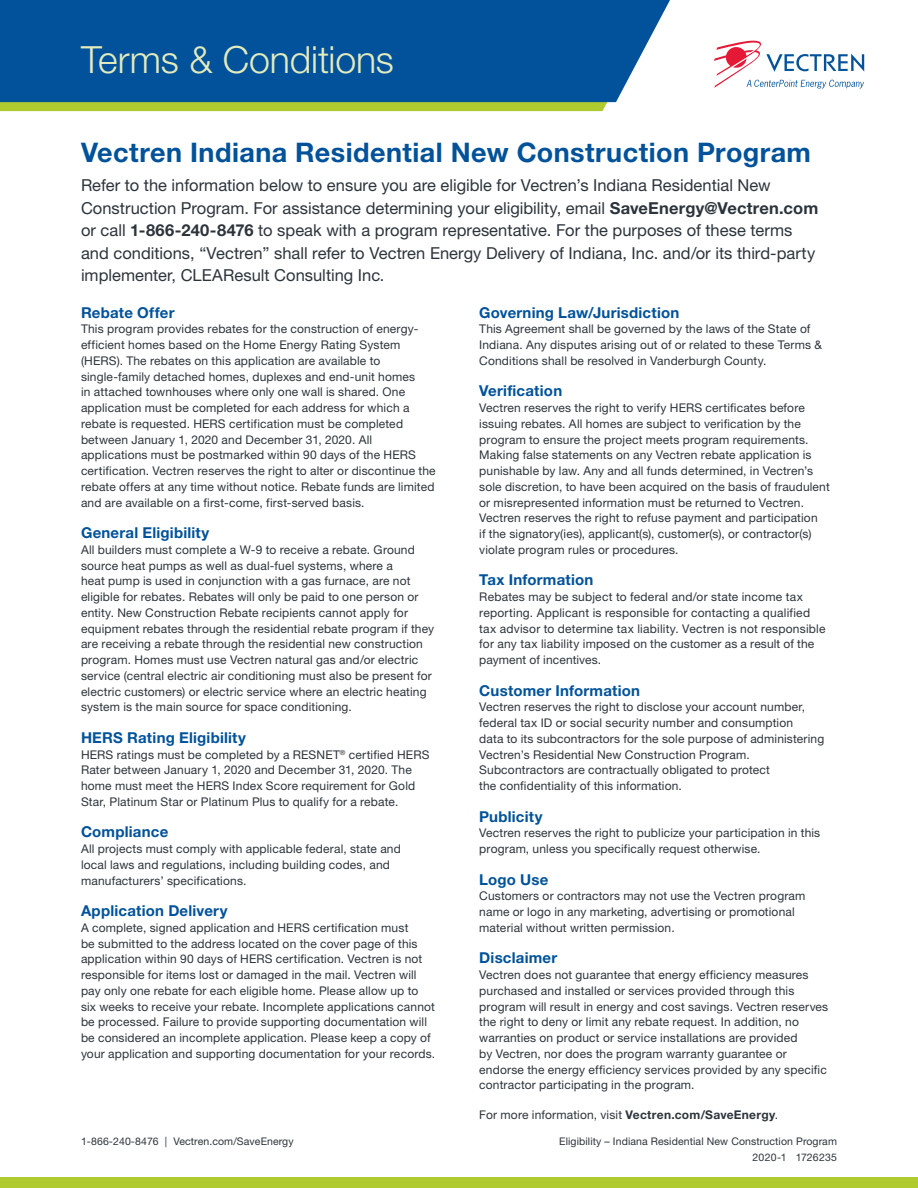
<style>
.page{position:relative;width:918px;height:1188px;background:#fff}
.page>*{position:absolute;margin:0;border:0;box-sizing:border-box;transform-origin:0 0}
.t1{font:300 37.5px "Helvetica Neue LT Std";letter-spacing:-.005em;color:#e4ecbe}
.t2{font:700 27px "Helvetica Neue LT Std";letter-spacing:.015em;color:#01529a}
.Body_-_bold{font:16.5px/22.5px "Helvetica Neue LT Std";color:#2c343b}
.Body_-_bold-2{font:700 15px "Helvetica Neue LT Std";letter-spacing:.015em;color:#01529a}
.Body{font:12px/15.8px "Helvetica Neue LT Std";letter-spacing:.015em;color:#2c343b}
.t3{font:10.5px "Helvetica Neue LT Std";letter-spacing:.01em;color:#2c343b}
.s1{font-weight:700}
</style>
<div class="page">
<svg style="left:0;top:102px;width:616px;height:9px;background:#adca35"></svg>
<div style="left:0;top:0;width:670px;height:102px;background:#01529a"></div>
<div style="left:0;top:1177px;width:918px;height:11px;background:#afcb30"></div>
<svg style="left:714px;top:41px;width:150px;height:48px"></svg>
<h1 class="t1" style="left:81px;top:37px;width:315px">Terms &amp; Conditions</h1>
<h2 class="t2" style="left:81px;top:136px;width:732px">Vectren Indiana Residential New Construction Program</h2>
<p class="Body_-_bold" style="left:81px;top:174px;width:739px">Refer to the information below to ensure you are eligible for Vectren’s Indiana Residential New Construction Program. For assistance determining your eligibility, email <span class="s1">SaveEnergy@Vectren.com </span>or call <span class="s1">1-866-240-8476</span> to speak with a program representative. For the purposes of these terms and conditions, “Vectren” shall refer to Vectren Energy Delivery of Indiana, Inc. and/or its third-party implementer, CLEAResult Consulting Inc.</p>
<p class="Body_-_bold-2" style="left:81px;top:303px;width:95px">Rebate Offer</p>
<p class="Body" style="left:81px;top:321px;width:356px">This program provides rebates for the construction of energy&shy;efficient homes based on the Home Energy Rating System (HERS). The rebates on this application are available to single-family detached homes, duplexes and end-unit homes<br>in attached townhouses where only one wall is shared. One application must be completed for each address for which a rebate is requested. HERS certification must be completed between January 1, 2020 and December 31, 2020. All applications must be postmarked within 90 days of the HERS certification. Vectren reserves the right to alter or discontinue the rebate offers at any time without notice. Rebate funds are limited and are available on a first-come, first-served basis.</p>
<p class="Body_-_bold-2" style="left:81px;top:523px;width:130px">General Eligibility</p>
<p class="Body" style="left:81px;top:541px;width:355px">All builders must complete a W-9 to receive a rebate. Ground source heat pumps as well as dual-fuel systems, where a<br>heat pump is used in conjunction with a gas furnace, are not eligible for rebates. Rebates will only be paid to one person or entity. New Construction Rebate recipients cannot apply for equipment rebates through the residential rebate program if they are receiving a rebate through the residential new construction program. Homes must use Vectren natural gas and/or electric service (central electric air conditioning must also be present for electric customers) or electric service where an electric heating system is the main source for space conditioning.</p>
<p class="Body_-_bold-2" style="left:81px;top:728px;width:166px">HERS Rating Eligibility</p>
<p class="Body" style="left:81px;top:746px;width:350px">HERS ratings must be completed by a RESNET<sup>®</sup> certified HERS Rater between January 1, 2020 and December 31, 2020. The home must meet the HERS Index Score requirement for Gold Star, Platinum Star or Platinum Plus to qualify for a rebate.</p>
<p class="Body_-_bold-2" style="left:81px;top:823px;width:89px">Compliance</p>
<p class="Body" style="left:81px;top:841px;width:321px">All projects must comply with applicable federal, state and local laws and regulations, including building codes, and manufacturers’ specifications.</p>
<p class="Body_-_bold-2" style="left:81px;top:901px;width:148px">Application Delivery</p>
<p class="Body" style="left:81px;top:919px;width:356px">A complete, signed application and HERS certification must<br>be submitted to the address located on the cover page of this application within 90 days of HERS certification. Vectren is not responsible for items lost or damaged in the mail. Vectren will pay only one rebate for each eligible home. Please allow up to six weeks to receive your rebate. Incomplete applications cannot be processed. Failure to provide supporting documentation will be considered an incomplete application. Please keep a copy of your application and supporting documentation for your records.</p>
<p class="t3" style="left:81px;top:1135px;width:214px">1-866-240-8476 | Vectren.com/SaveEnergy</p>
<p class="Body_-_bold-2" style="left:479px;top:303px;width:202px">Governing Law/Jurisdiction</p>
<p class="Body" style="left:479px;top:321px;width:344px">This Agreement shall be governed by the laws of the State of<br>Indiana. Any disputes arising out of or related to these Terms &amp;<br>Conditions shall be resolved in Vanderburgh County.</p>
<p class="Body_-_bold-2" style="left:479px;top:382px;width:84px">Verification</p>
<p class="Body" style="left:479px;top:400px;width:352px">Vectren reserves the right to verify HERS certificates before issuing rebates. All homes are subject to verification by the program to ensure the project meets program requirements.<br>Making false statements on any Vectren rebate application is punishable by law. Any and all funds determined, in Vectren’s sole discretion, to have been acquired on the basis of fraudulent or misrepresented information must be returned to Vectren.<br>Vectren reserves the right to refuse payment and participation<br>if the signatory(ies), applicant(s), customer(s), or contractor(s) violate program rules or procedures.</p>
<p class="Body_-_bold-2" style="left:479px;top:571px;width:116px">Tax Information</p>
<p class="Body" style="left:479px;top:589px;width:348px">Rebates may be subject to federal and/or state income tax reporting. Applicant is responsible for contacting a qualified tax advisor to determine tax liability. Vectren is not responsible for any tax liability imposed on the customer as a result of the payment of incentives.</p>
<p class="Body_-_bold-2" style="left:479px;top:681px;width:162px">Customer Information</p>
<p class="Body" style="left:479px;top:699px;width:347px">Vectren reserves the right to disclose your account number, federal tax ID or social security number and consumption<br>data to its subcontractors for the sole purpose of administering Vectren’s Residential New Construction Program.<br>Subcontractors are contractually obligated to protect<br>the confidentiality of this information.</p>
<p class="Body_-_bold-2" style="left:479px;top:807px;width:65px">Publicity</p>
<p class="Body" style="left:479px;top:825px;width:343px">Vectren reserves the right to publicize your participation in this program, unless you specifically request otherwise.</p>
<p class="Body_-_bold-2" style="left:479px;top:870px;width:71px">Logo Use</p>
<p class="Body" style="left:479px;top:888px;width:328px">Customers or contractors may not use the Vectren program name or logo in any marketing, advertising or promotional material without written permission.</p>
<p class="Body_-_bold-2" style="left:479px;top:949px;width:79px">Disclaimer</p>
<p class="Body" style="left:479px;top:967px;width:351px">Vectren does not guarantee that energy efficiency measures purchased and installed or services provided through this program will result in energy and cost savings. Vectren reserves the right to deny or limit any rebate request. In addition, no warranties on product or service installations are provided<br>by Vectren, nor does the program warranty guarantee or endorse the energy efficiency services provided by any specific contractor participating in the program.</p>
<p class="Body" style="left:479px;top:1106px;width:300px">For more information, visit <span class="s1">Vectren.com/SaveEnergy</span>.</p>
<p class="t3" style="left:559px;top:1135px;width:279px">Eligibility – Indiana Residential New Construction Program</p>
<p class="t3" style="left:753px;top:1151px;width:86px">2020-1 1726235</p>
</div>
